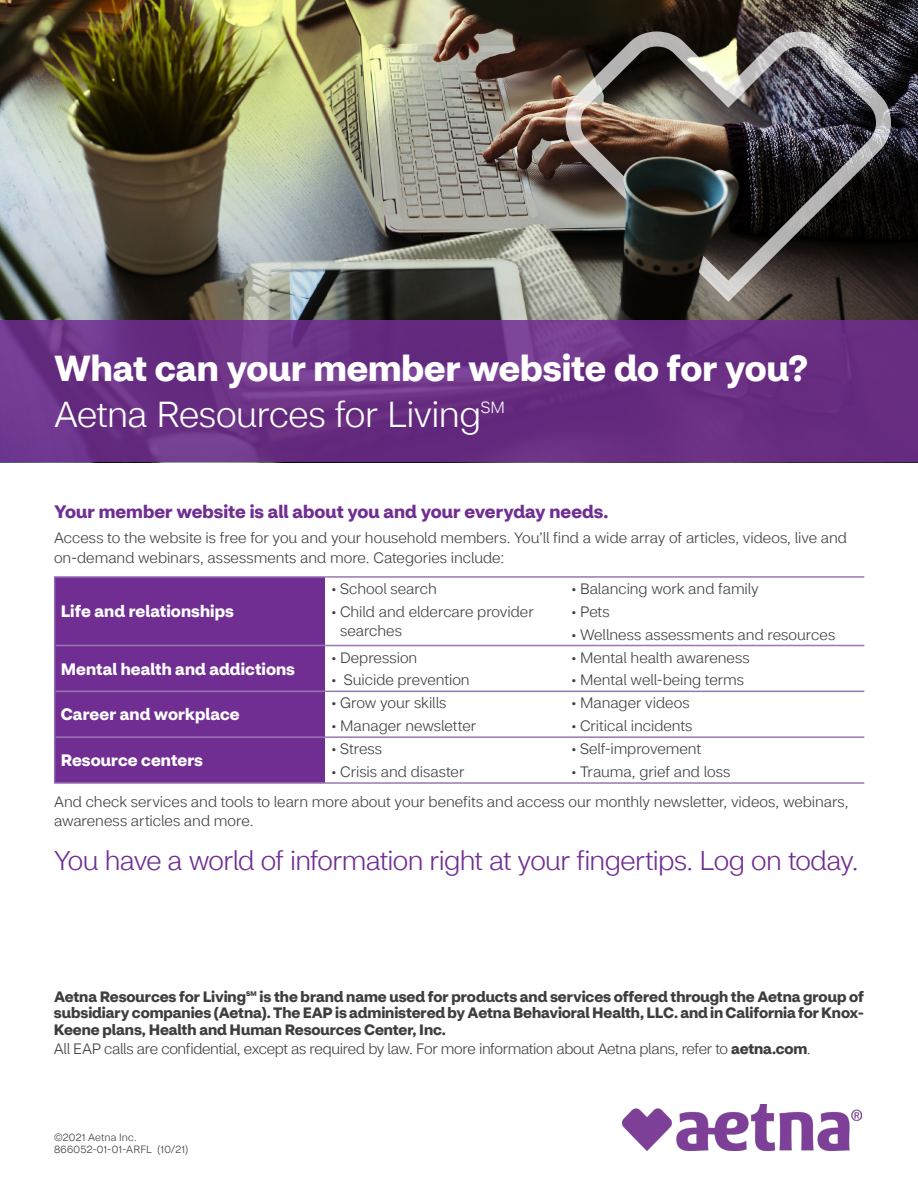
<style>
.page{position:relative;width:918px;height:1188px;background:#fff}
.page>*{position:absolute;margin:0;border:0;box-sizing:border-box;transform-origin:0 0}
.t1{font:700 36px/46.5px "CVS Health Sans";color:#fff}
.t2{font:300 27px "CVS Health Sans";letter-spacing:-.025em;color:#702d92}
.t3{font:700 18px "CVS Health Sans";color:#702d92}
.t4{font:700 16.5px "CVS Health Sans";letter-spacing:.005em;color:#fff}
.t5{font:300 15px/19.5px "CVS Health Sans";color:#3e3e3f}
.t6{font:700 15px/16.5px "CVS Health Sans";letter-spacing:-.005em;color:#3e3e3f;text-align:justify}
.t7{font:300 15px "CVS Health Sans";letter-spacing:-.025em;color:#3e3e3f}
.t8{font:300 10.5px/12px "CVS Health Sans";letter-spacing:.015em;color:#3e3e3f}
.t9{font:700 6.75px "CVS Health Sans";color:#3e3e3f}
.s1{font-weight:300}
.s2{font-weight:700}
</style>
<div class="page">
<img style="left:0;top:0;width:918px;height:320px">
<svg style="left:0;top:320px;width:918px;height:142px;background:#693084"></svg>
<img style="left:566px;top:32px;width:325px;height:270px">
<img style="left:612px;top:157px;width:126px;height:161px">
<div style="left:55px;top:577px;width:270px;height:69px;background:#702d92"></div>
<div style="left:55px;top:646px;width:270px;height:45px;background:#702d92"></div>
<div style="left:55px;top:691px;width:270px;height:46px;background:#702d92"></div>
<div style="left:55px;top:737px;width:270px;height:46px;background:#702d92"></div>
<hr style="left:54px;top:578px;width:2px;height:68px;background:#8f64ab">
<hr style="left:54px;top:646px;width:2px;height:45px;background:#8f64ab">
<hr style="left:54px;top:691px;width:2px;height:46px;background:#8f64ab">
<hr style="left:54px;top:737px;width:2px;height:45px;background:#8f64ab">
<hr style="left:54px;top:576px;width:271px;height:2px;background:#9b76b4">
<hr style="left:325px;top:576px;width:240px;height:2px;background:#9b76b4">
<hr style="left:565px;top:576px;width:299px;height:2px;background:#9b76b4">
<hr style="left:56px;top:645px;width:269px;height:1px;background:#9b76b4">
<hr style="left:325px;top:645px;width:240px;height:1px;background:#9b76b4">
<hr style="left:565px;top:645px;width:299px;height:1px;background:#9b76b4">
<hr style="left:56px;top:691px;width:269px;height:1px;background:#9b76b4">
<hr style="left:325px;top:691px;width:240px;height:1px;background:#9b76b4">
<hr style="left:565px;top:691px;width:299px;height:1px;background:#9b76b4">
<hr style="left:56px;top:736px;width:269px;height:2px;background:#9b76b4">
<hr style="left:325px;top:736px;width:240px;height:2px;background:#9b76b4">
<hr style="left:565px;top:736px;width:299px;height:2px;background:#9b76b4">
<hr style="left:54px;top:782px;width:271px;height:2px;background:#9b76b4">
<hr style="left:325px;top:782px;width:240px;height:2px;background:#9b76b4">
<hr style="left:565px;top:782px;width:299px;height:2px;background:#9b76b4">
<img style="left:623px;top:1104px;width:239px;height:46px">
<h1 class="t1" style="left:54px;top:345px;width:756px">What can your member website do for you?<br><span class="s1">Aetna Resources for Living</span><sup>SM</sup></h1>
<p class="t3" style="left:54px;top:501px;width:556px">Your member website is all about you and your everyday needs.</p>
<p class="t5" style="left:54px;top:528px;width:795px">Access to the website is free for you and your household members. You’ll find a wide array of articles, videos, live and on-demand webinars, assessments and more. Categories include:</p>
<p class="t4" style="left:61px;top:601px;width:175px">Life and relationships</p>
<p class="t5" style="left:331px;top:579px;width:107px">• School search</p>
<p class="t5" style="left:340px;top:602px;width:195px;text-indent:-9px">• Child and eldercare provider searches</p>
<p class="t5" style="left:571px;top:579px;width:189px">• Balancing work and family</p>
<p class="t5" style="left:571px;top:602px;width:40px">• Pets</p>
<p class="t5" style="left:571px;top:625px;width:266px">• Wellness assessments and resources</p>
<p class="t4" style="left:61px;top:658px;width:236px">Mental health and addictions</p>
<p class="t5" style="left:331px;top:646px;width:88px;line-height:22.8px">• Depression •</p>
<p class="t5" style="left:344px;top:670px;width:127px">Suicide prevention</p>
<p class="t4" style="left:61px;top:704px;width:180px">Career and workplace</p>
<p class="t5" style="left:331px;top:694px;width:117px">• Grow your skills</p>
<p class="t5" style="left:331px;top:716px;width:147px">• Manager newsletter</p>
<p class="t5" style="left:571px;top:648px;width:180px">• Mental health awareness</p>
<p class="t5" style="left:571px;top:670px;width:175px">• Mental well-being terms</p>
<p class="t5" style="left:571px;top:694px;width:120px">• Manager videos</p>
<p class="t5" style="left:571px;top:716px;width:123px">• Critical incidents</p>
<p class="t5" style="left:571px;top:739px;width:132px">• Self-improvement</p>
<p class="t5" style="left:54px;top:757px;width:796px;line-height:30px;text-indent:517px">• Trauma, grief and loss<br>And check services and tools to learn more about your benefits and access our monthly newsletter, videos, webinars,</p>
<p class="t5" style="left:54px;top:812px;width:201px">awareness articles and more.</p>
<h2 class="t2" style="left:54px;top:844px;width:806px">You have a world of information right at your fingertips. Log on today.</h2>
<p class="t5" style="left:331px;top:739px;width:53px">• Stress</p>
<p class="t5" style="left:331px;top:762px;width:135px">• Crisis and disaster</p>
<p class="t4" style="left:61px;top:750px;width:144px">Resource centers</p>
<p class="t6" style="left:54px;top:988px;width:194px">Aetna Resources for Living</p>
<p class="t9" style="left:246px;top:989px;width:12px">SM</p>
<p class="t6" style="left:54px;top:988px;width:812px;text-indent:206px">is the brand name used for products and services offered through the Aetna group of subsidiary companies (Aetna). The EAP is administered by Aetna Behavioral Health, LLC. and in California for Knox-Keene plans, Health and Human Resources Center, Inc.</p>
<p class="t7" style="left:54px;top:1040px;width:758px">All EAP calls are confidential, except as required by law. For more information about Aetna plans, refer to <span class="s2">aetna.com</span>.</p>
<p class="t8" style="left:54px;top:1131px;width:136px">©2021 Aetna Inc.<br>866052-01-01-ARFL (10/21)</p>
</div>
